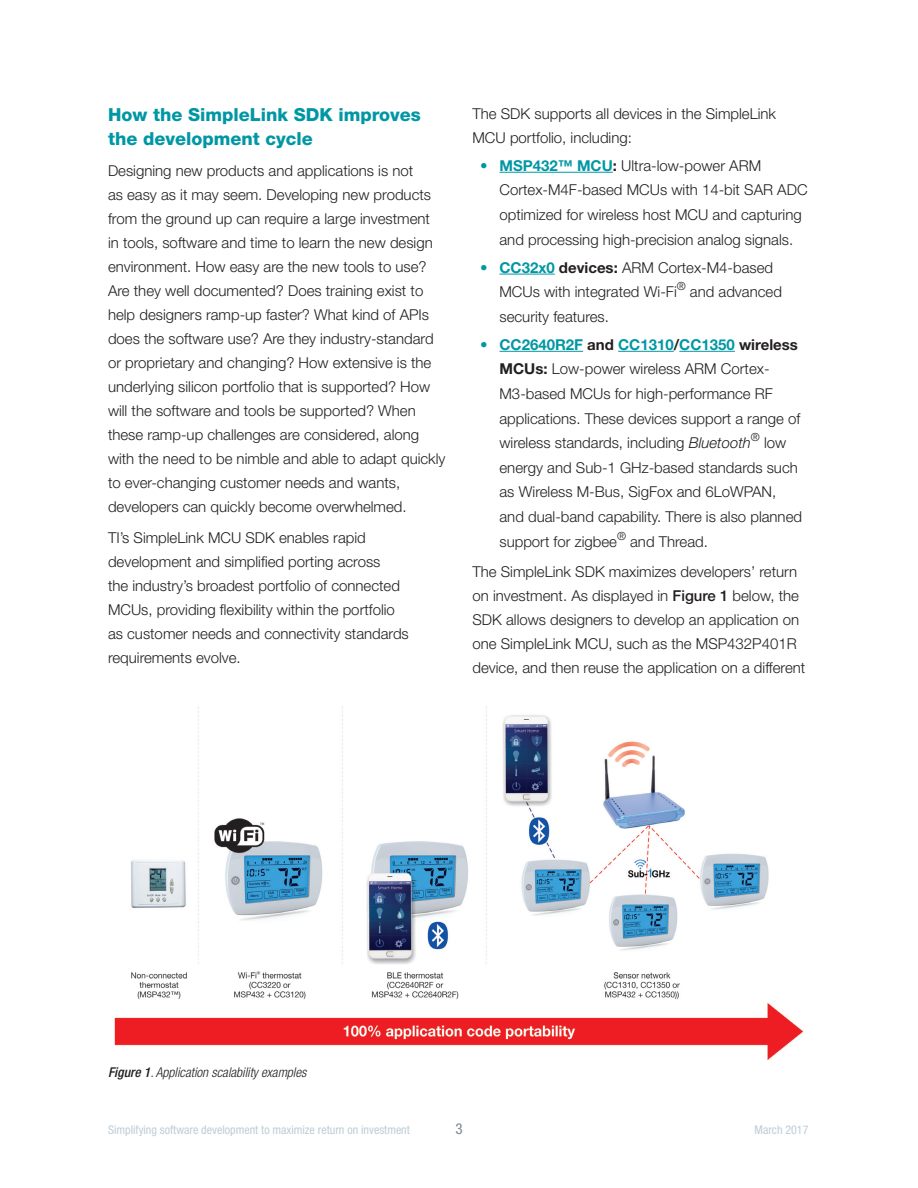
<style>
.page{position:relative;width:918px;height:1188px;background:#fff}
.page>*{position:absolute;margin:0;border:0;box-sizing:border-box;transform-origin:0 0}
.t1{font:800 18px/24px "Helvetica Neue LT Std";color:#0097a4}
.t2{font:300 15px/24px "Helvetica Neue LT Std";color:#231f20}
.t3{font:condensed 15px "Helvetica Neue LT Std";color:#7c858c}
.t4{font:italic 300 condensed 13.5px "Helvetica Neue LT Std";color:#231f20}
.t5{font:condensed 12px "Helvetica Neue LT Std";color:#becdd6}
.t6{font:300 11.25px "Helvetica Neue LT Std";color:#231f20}
.s1{color:#0097a4}
.s2{font-weight:700;color:#0097a4}
.s3{font-weight:700}
.s4{font-style:italic}
.s5{font-weight:500}
</style>
<div class="page">
<hr style="left:500px;top:172px;width:113px;height:1px;background:#0097a4">
<hr style="left:500px;top:274px;width:55px;height:1px;background:#0097a4">
<hr style="left:500px;top:351px;width:83px;height:1px;background:#0097a4">
<hr style="left:618px;top:351px;width:56px;height:1px;background:#0097a4">
<hr style="left:679px;top:351px;width:56px;height:1px;background:#0097a4">
<img style="left:114px;top:706px;width:690px;height:354px">
<p class="t1" style="left:108px;top:102px;width:314px">How the SimpleLink SDK improves the development cycle</p>
<p class="t2" style="left:108px;top:158px;width:339px">Designing new products and applications is not<br>as easy as it may seem. Developing new products from the ground up can require a large investment<br>in tools, software and time to learn the new design environment. How easy are the new tools to use?<br>Are they well documented? Does training exist to help designers ramp-up faster? What kind of APIs does the software use? Are they industry-standard or proprietary and changing? How extensive is the underlying silicon portfolio that is supported? How will the software and tools be supported? When these ramp-up challenges are considered, along with the need to be nimble and able to adapt quickly to ever-changing customer needs and wants, developers can quickly become overwhelmed.</p>
<p class="t2" style="left:108px;top:525px;width:302px">TI’s SimpleLink MCU SDK enables rapid development and simplified porting across<br>the industry’s broadest portfolio of connected MCUs, providing flexibility within the portfolio as customer needs and connectivity standards requirements evolve.</p>
<p class="t2" style="left:472px;top:101px;width:305px">The SDK supports all devices in the SimpleLink<br>MCU portfolio, including:</p>
<p class="t2" style="left:500px;top:153px;width:310px;line-height:24.6px;text-indent:-20px"><span class="s1">•</span> <span class="s2">MSP432™ MCU</span><span class="s3">:</span> Ultra-low-power ARM Cortex-M4F-based MCUs with 14-bit SAR ADC optimized for wireless host MCU and capturing and processing high-precision analog signals.</p>
<p class="t2" style="left:500px;top:255px;width:275px;line-height:24.6px;text-indent:-20px"><span class="s1">•</span> <span class="s2">CC32x0</span> <span class="s3">devices:</span> ARM Cortex-M4-based<br>MCUs with integrated Wi-Fi</p>
<p class="t6" style="left:677px;top:280px;width:10px">®</p>
<p class="t2" style="left:690px;top:280px;width:93px">and advanced</p>
<p class="t2" style="left:500px;top:304px;width:111px">security features.</p>
<p class="t2" style="left:500px;top:332px;width:302px;line-height:24.6px;text-indent:-20px"><span class="s1">•</span> <span class="s2">CC2640R2F</span> <span class="s3">and</span> <span class="s2">CC1310</span><span class="s3">/</span><span class="s2">CC1350</span> <span class="s3">wireless MCUs:</span> Low-power wireless ARM Cortex-M3-based MCUs for high-performance RF applications. These devices support a range of wireless standards, including <span class="s4">Bluetooth</span></p>
<p class="t6" style="left:751px;top:431px;width:10px">®</p>
<p class="t2" style="left:500px;top:430px;width:304px;line-height:24.6px;text-indent:265px">low energy and Sub-1 GHz-based standards such as Wireless M-Bus, SigFox and 6LoWPAN, and dual-band capability. There is also planned support for zigbee</p>
<p class="t6" style="left:617px;top:529px;width:10px">®</p>
<p class="t2" style="left:472px;top:526px;width:326px;line-height:30.9px;text-indent:158px">and Thread.<br>The SimpleLink SDK maximizes developers’ return</p>
<p class="t2" style="left:472px;top:584px;width:334px">on investment. As displayed in <span class="s5">Figure 1</span> below, the SDK allows designers to develop an application on one SimpleLink MCU, such as the MSP432P401R device, and then reuse the application on a different</p>
<p class="t4" style="left:108px;top:1064px;width:200px"><span class="s5">Figure 1</span>. Application scalability examples</p>
<p class="t5" style="left:108px;top:1123px;width:303px">Simplifying software development to maximize return on investment</p>
<p class="t3" style="left:455px;top:1120px;width:9px">3</p>
<p class="t5" style="left:755px;top:1123px;width:55px">March 2017</p>
</div>
